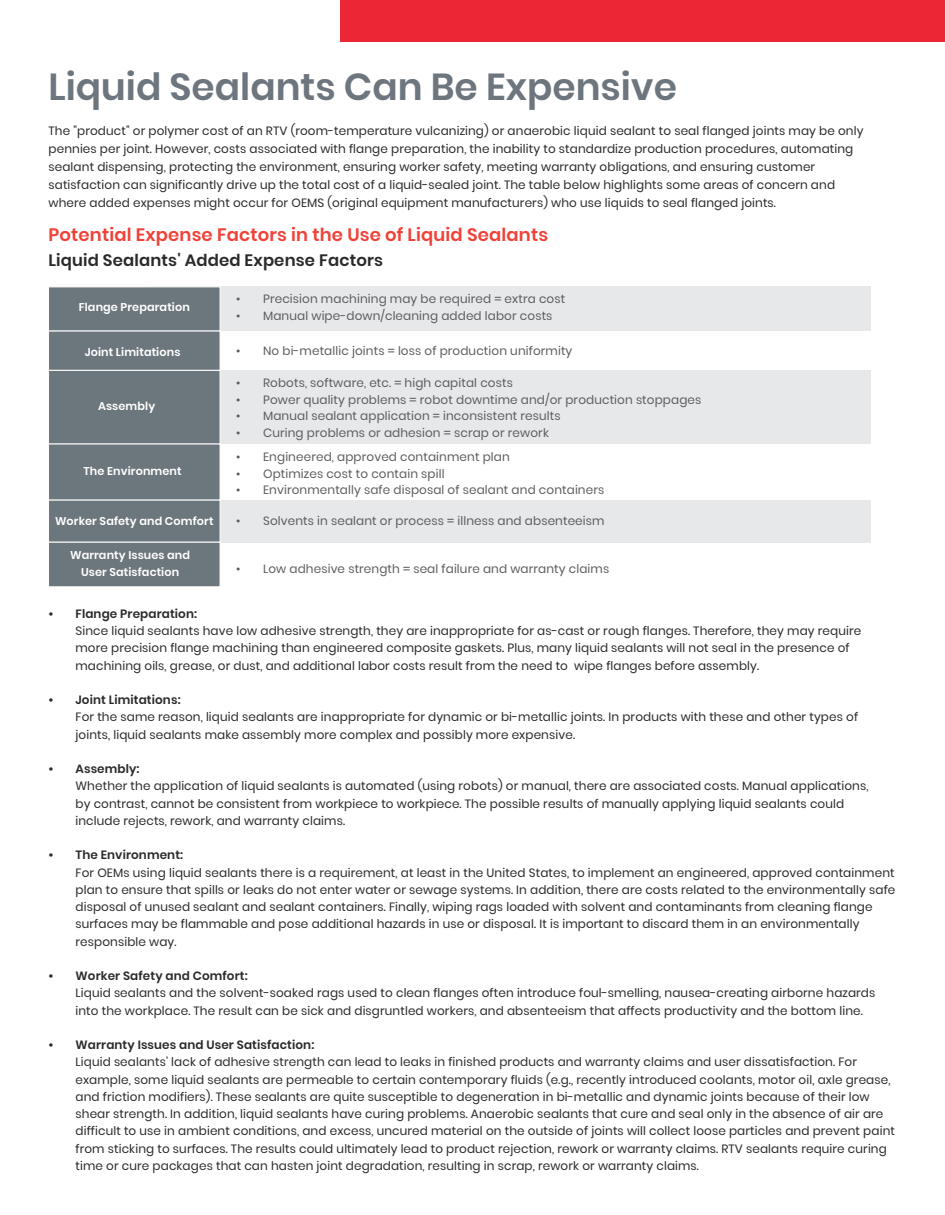
<style>
.page{position:relative;width:945px;height:1215px;background:#fff}
.page>*{position:absolute;margin:0;border:0;box-sizing:border-box;transform-origin:0 0}
.t1{font:600 37.5px "Poppins";color:#6d767e}
.t2{font:600 18px "Poppins";letter-spacing:.01em;color:#ef4239}
.t3{font:600 16.5px "Poppins";letter-spacing:.01em;color:#2b292a}
.t4{font:12px/17.2px "Poppins";letter-spacing:.01em;color:#2b292a}
.t5{font:12px "Poppins";letter-spacing:.01em;color:#5c5d5f}
.t6{font:600 12px "Poppins";letter-spacing:.01em;color:#2b292a}
.t7{font:600 11.25px/16.5px "Poppins";letter-spacing:.01em;color:#fff;text-align:center}
</style>
<div class="page">
<div style="left:340px;top:0;width:605px;height:42px;background:#ed2635"></div>
<div style="left:150px;top:287px;width:721px;height:44px;background:#e7e8e9"></div>
<div style="left:150px;top:370px;width:721px;height:74px;background:#e7e8e9"></div>
<div style="left:150px;top:500px;width:721px;height:42px;background:#e7e8e9"></div>
<div style="left:48px;top:287px;width:172px;height:44px;background:#6c767d;border:1px solid #fff"></div>
<div style="left:48px;top:331px;width:172px;height:40px;background:#6c767d"></div>
<div style="left:48px;top:370px;width:172px;height:74px;background:#6c767d;border:1px solid #fff"></div>
<div style="left:48px;top:444px;width:172px;height:56px;background:#6c767d;border:1px solid #fff"></div>
<div style="left:48px;top:500px;width:172px;height:42px;background:#6c767d;border:1px solid #fff"></div>
<div style="left:48px;top:542px;width:172px;height:45px;background:#6c767d;border:1px solid #fff"></div>
<h1 class="t1" style="left:49px;top:64px;width:630px">Liquid Sealants Can Be Expensive</h1>
<p class="t4" style="left:49px;top:122px;width:817px;line-height:18px">The "product" or polymer cost of an RTV (room-temperature vulcanizing) or anaerobic liquid sealant to seal flanged joints may be only pennies per joint. However, costs associated with flange preparation, the inability to standardize production procedures, automating sealant dispensing, protecting the environment, ensuring worker safety, meeting warranty obligations, and ensuring customer satisfaction can significantly drive up the total cost of a liquid-sealed joint. The table below highlights some areas of concern and where added expenses might occur for OEMS (original equipment manufacturers) who use liquids to seal flanged joints.</p>
<h2 class="t2" style="left:49px;top:224px;width:501px">Potential Expense Factors in the Use of Liquid Sealants</h2>
<h3 class="t3" style="left:49px;top:251px;width:336px">Liquid Sealants' Added Expense Factors</h3>
<p class="t7" style="left:79px;top:299px;width:113px">Flange Preparation</p>
<p class="t7" style="left:85px;top:344px;width:97px">Joint Limitations</p>
<p class="t7" style="left:98px;top:398px;width:59px">Assembly</p>
<p class="t7" style="left:84px;top:463px;width:100px">The Environment</p>
<p class="t7" style="left:55px;top:513px;width:160px">Worker Safety and Comfort</p>
<p class="t7" style="left:70px;top:547px;width:122px">Warranty Issues and<br>User Satisfaction</p>
<p class="t5" style="left:236px;top:292px;width:6px">ï</p>
<p class="t5" style="left:263px;top:292px;width:304px">Precision machining may be required = extra cost</p>
<p class="t5" style="left:236px;top:308px;width:6px">ï</p>
<p class="t5" style="left:263px;top:308px;width:291px">Manual wipe-down/cleaning added labor costs</p>
<p class="t5" style="left:236px;top:343px;width:6px">ï</p>
<p class="t5" style="left:263px;top:343px;width:311px">No bi-metallic joints = loss of production uniformity</p>
<p class="t5" style="left:236px;top:376px;width:6px">ï</p>
<p class="t5" style="left:263px;top:376px;width:251px">Robots, software, etc. = high capital costs</p>
<p class="t5" style="left:236px;top:392px;width:6px">ï</p>
<p class="t5" style="left:263px;top:392px;width:440px">Power quality problems = robot downtime and/or production stoppages</p>
<p class="t5" style="left:236px;top:409px;width:6px">ï</p>
<p class="t5" style="left:263px;top:409px;width:299px">Manual sealant application = inconsistent results</p>
<p class="t5" style="left:236px;top:425px;width:6px">ï</p>
<p class="t5" style="left:263px;top:425px;width:287px">Curing problems or adhesion = scrap or rework</p>
<p class="t5" style="left:236px;top:449px;width:6px">ï</p>
<p class="t5" style="left:263px;top:449px;width:248px">Engineered, approved containment plan</p>
<p class="t5" style="left:236px;top:466px;width:6px">ï</p>
<p class="t5" style="left:263px;top:466px;width:183px">Optimizes cost to contain spill</p>
<p class="t5" style="left:236px;top:482px;width:6px">ï</p>
<p class="t5" style="left:263px;top:482px;width:343px">Environmentally safe disposal of sealant and containers</p>
<p class="t5" style="left:236px;top:514px;width:6px">ï</p>
<p class="t5" style="left:263px;top:514px;width:343px">Solvents in sealant or process = illness and absenteeism</p>
<p class="t5" style="left:236px;top:561px;width:6px">ï</p>
<p class="t5" style="left:263px;top:561px;width:348px">Low adhesive strength = seal failure and warranty claims</p>
<p class="t6" style="left:49px;top:607px;width:7px">ï</p>
<p class="t6" style="left:76px;top:607px;width:123px">Flange Preparation:</p>
<p class="t4" style="left:76px;top:622px;width:787px">Since liquid sealants have low adhesive strength, they are inappropriate for as-cast or rough flanges. Therefore, they may require more precision flange machining than engineered composite gaskets. Plus, many liquid sealants will not seal in the presence of machining oils, grease, or dust, and additional labor costs result from the need to wipe flanges before assembly.</p>
<p class="t6" style="left:49px;top:693px;width:7px">ï</p>
<p class="t6" style="left:76px;top:693px;width:107px">Joint Limitations:</p>
<p class="t4" style="left:76px;top:708px;width:784px">For the same reason, liquid sealants are inappropriate for dynamic or bi-metallic joints. In products with these and other types of joints, liquid sealants make assembly more complex and possibly more expensive.</p>
<p class="t6" style="left:49px;top:762px;width:7px">ï</p>
<p class="t6" style="left:76px;top:762px;width:65px">Assembly:</p>
<p class="t4" style="left:76px;top:777px;width:795px">Whether the application of liquid sealants is automated (using robots) or manual, there are associated costs. Manual applications, by contrast, cannot be consistent from workpiece to workpiece. The possible results of manually applying liquid sealants could include rejects, rework, and warranty claims.</p>
<p class="t6" style="left:49px;top:848px;width:7px">ï</p>
<p class="t6" style="left:76px;top:848px;width:109px">The Environment:</p>
<p class="t4" style="left:76px;top:864px;width:821px">For OEMs using liquid sealants there is a requirement, at least in the United States, to implement an engineered, approved containment plan to ensure that spills or leaks do not enter water or sewage systems. In addition, there are costs related to the environmentally safe disposal of unused sealant and sealant containers. Finally, wiping rags loaded with solvent and contaminants from cleaning flange surfaces may be flammable and pose additional hazards in use or disposal. It is important to discard them in an environmentally responsible way.</p>
<p class="t6" style="left:49px;top:969px;width:7px">ï</p>
<p class="t6" style="left:76px;top:969px;width:174px">Worker Safety and Comfort:</p>
<p class="t4" style="left:76px;top:984px;width:801px">Liquid sealants and the solvent-soaked rags used to clean flanges often introduce foul-smelling, nausea-creating airborne hazards into the workplace. The result can be sick and disgruntled workers, and absenteeism that affects productivity and the bottom line.</p>
<p class="t6" style="left:49px;top:1038px;width:7px">ï</p>
<p class="t6" style="left:76px;top:1038px;width:240px">Warranty Issues and User Satisfaction:</p>
<p class="t4" style="left:76px;top:1053px;width:821px">Liquid sealants' lack of adhesive strength can lead to leaks in finished products and warranty claims and user dissatisfaction. For example, some liquid sealants are permeable to certain contemporary fluids (e.g., recently introduced coolants, motor oil, axle grease, and friction modifiers). These sealants are quite susceptible to degeneration in bi-metallic and dynamic joints because of their low shear strength. In addition, liquid sealants have curing problems. Anaerobic sealants that cure and seal only in the absence of air are difficult to use in ambient conditions, and excess, uncured material on the outside of joints will collect loose particles and prevent paint from sticking to surfaces. The results could ultimately lead to product rejection, rework or warranty claims. RTV sealants require curing time or cure packages that can hasten joint degradation, resulting in scrap, rework or warranty claims.</p>
</div>
